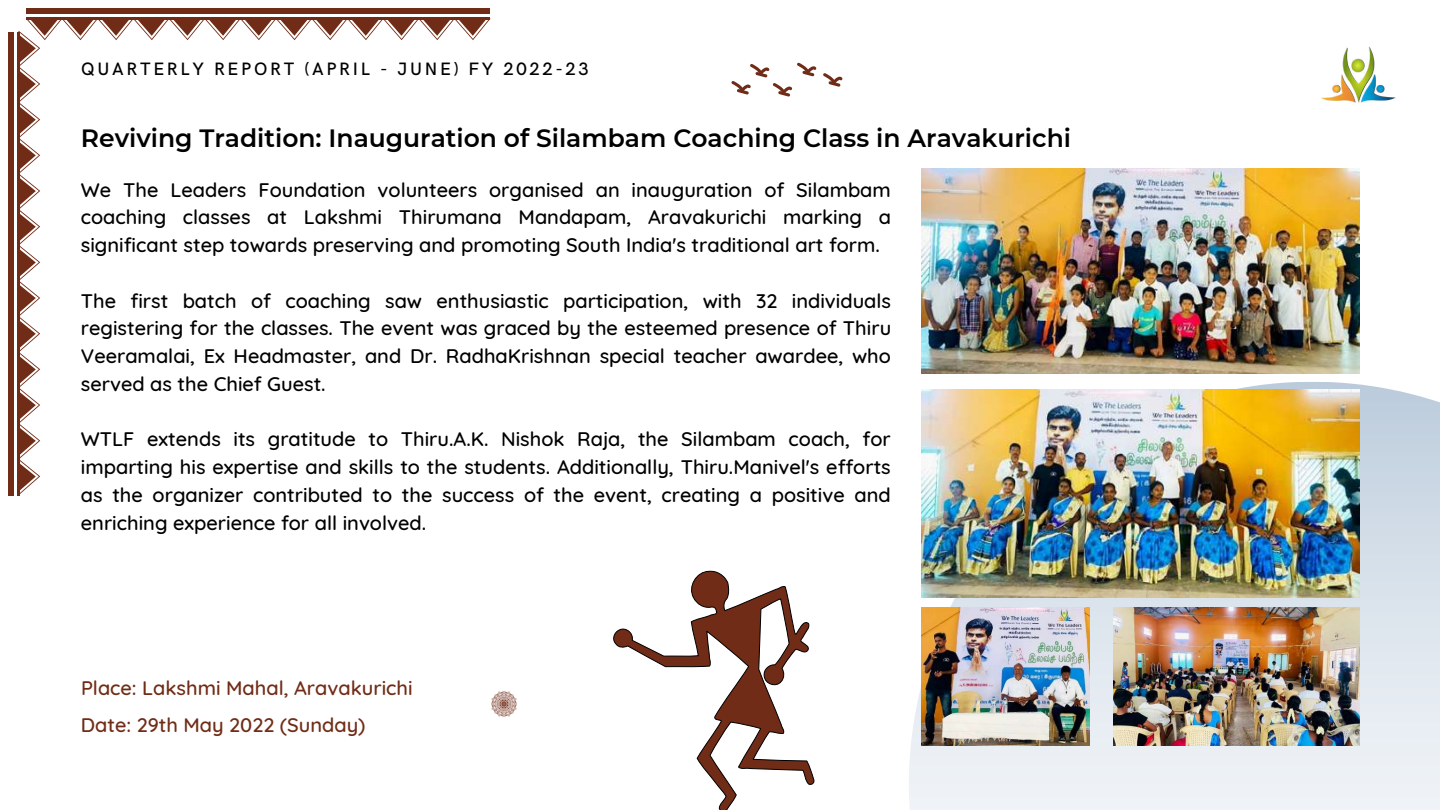
<style>
.page{position:relative;width:1440px;height:810px;background:#fff}
.page>*{position:absolute;margin:0;border:0;box-sizing:border-box;transform-origin:0 0}
.t1{font:600 25px "Montserrat";color:#000}
.t2{font:500 20px/27.8px "Quicksand";color:#000;text-align:justify}
.t3{font:500 20px/37.2px "Quicksand";color:#702c17}
.t4{font:500 18px "HK Grotesk";letter-spacing:.15em;color:#000}
</style>
<div class="page">
<svg style="left:909px;top:382px;width:531px;height:428px;fill:#ebeff4"></svg>
<img style="left:921px;top:390px;width:438px;height:208px">
<img style="left:921px;top:168px;width:438px;height:205px">
<img style="left:921px;top:607px;width:169px;height:138px">
<img style="left:1113px;top:607px;width:246px;height:138px">
<hr style="left:26px;top:18px;width:464px;height:2px;background:#702c17">
<div style="left:26px;top:9px;width:464px;height:5px;background:#702c17"></div>
<svg style="left:19px;top:20px;width:471px;height:474px"></svg>
<hr style="left:18px;top:32px;width:2px;height:464px;background:#702c17">
<div style="left:9px;top:32px;width:5px;height:464px;background:#702c17"></div>
<img style="left:1321px;top:46px;width:75px;height:57px">
<svg style="left:491px;top:691px;width:26px;height:26px"></svg>
<svg style="left:613px;top:570px;width:202px;height:240px"></svg>
<svg style="left:731px;top:63px;width:86px;height:34px"></svg>
<svg style="left:823px;top:73px;width:20px;height:14px"></svg>
<p class="t4" style="left:81px;top:59px;width:509px">QUARTERLY REPORT (APRIL - JUNE) FY 2022-23</p>
<p class="t1" style="left:81px;top:123px;width:992px">Reviving Tradition: Inauguration of Silambam Coaching Class in Aravakurichi</p>
<p class="t2" style="left:81px;top:175px;width:812px">We The Leaders Foundation volunteers organised an inauguration of Silambam coaching classes at Lakshmi Thirumana Mandapam, Aravakurichi marking a significant step towards preserving and promoting South India's traditional art form.</p>
<p class="t2" style="left:81px;top:286px;width:812px">The first batch of coaching saw enthusiastic participation, with 32 individuals registering for the classes. The event was graced by the esteemed presence of Thiru Veeramalai, Ex Headmaster, and Dr. RadhaKrishnan special teacher awardee, who served as the Chief Guest.</p>
<p class="t2" style="left:81px;top:425px;width:811px">WTLF extends its gratitude to Thiru.A.K. Nishok Raja, the Silambam coach, for imparting his expertise and skills to the students. Additionally, Thiru.Manivel's efforts as the organizer contributed to the success of the event, creating a positive and enriching experience for all involved.</p>
<p class="t3" style="left:81px;top:669px;width:333px">Place: Lakshmi Mahal, Aravakurichi<br>Date: 29th May 2022 (Sunday)</p>
</div>
